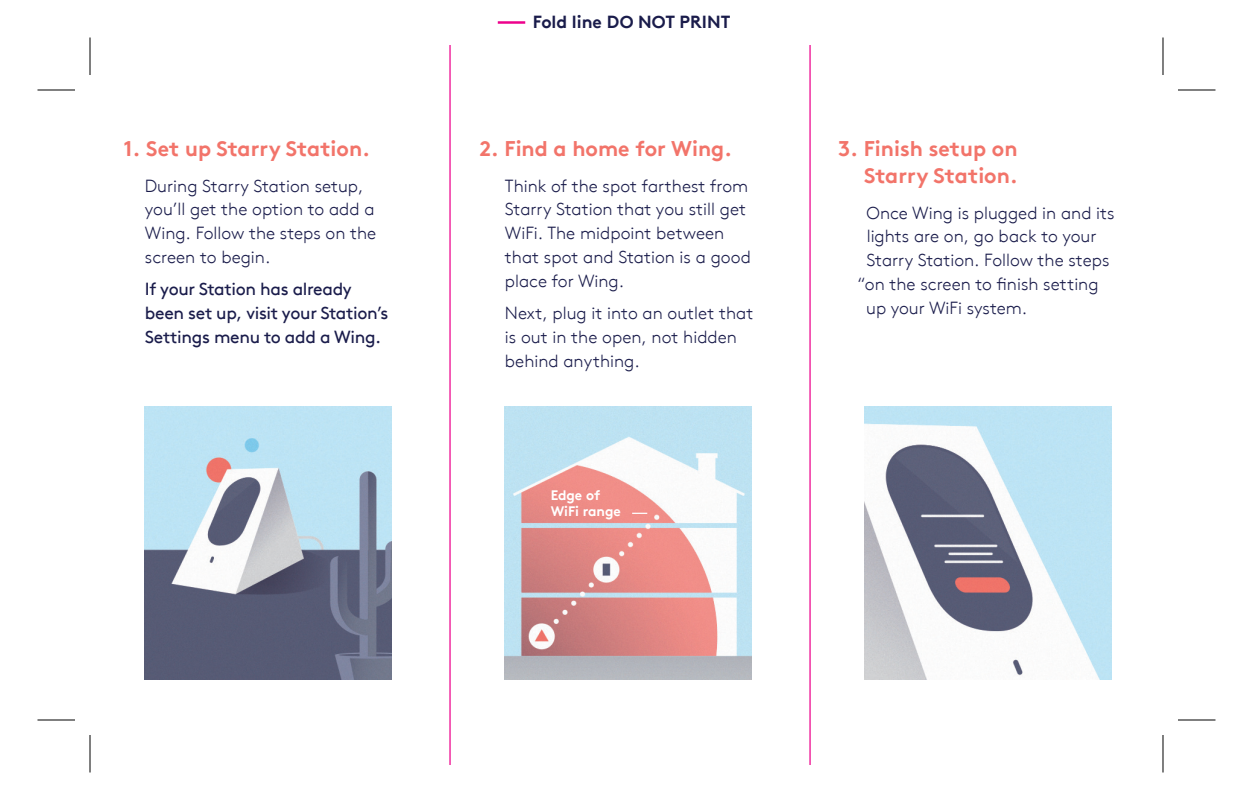
<style>
.page{position:relative;width:1253px;height:810px;background:#fff}
.page>*{position:absolute;margin:0;border:0;box-sizing:border-box;transform-origin:0 0}
.t1{font:700 21.25px/27px "Brown Pro TT";color:#f2746a;text-align:right}
.t2{font:300 17.5px/23.8px "Brown Pro TT";color:#1a1c4b}
.t3{font:17.5px/23.8px "Brown Pro TT";letter-spacing:-.02em;color:#1a1c4b}
.t4{font:700 17.5px "Brown Pro TT";color:#1a1c4b}
.t5{font:700 13.75px/16.5px "Brown Pro TT";color:#fff}
</style>
<div class="page">
<img style="left:505px;top:407px;width:246px;height:272px">
<svg style="left:632px;top:513px;width:15px;height:1px"></svg>
<img style="left:145px;top:407px;width:247px;height:272px">
<img style="left:865px;top:407px;width:246px;height:272px">
<hr style="left:449px;top:45px;width:2px;height:720px;background:#ed028c">
<hr style="left:809px;top:45px;width:2px;height:720px;background:#ed028c">
<hr style="left:498px;top:21px;width:27px;height:3px;background:#ed028c">
<svg style="left:38px;top:89px;width:37px;height:1px"></svg>
<svg style="left:1178px;top:89px;width:37px;height:1px"></svg>
<svg style="left:38px;top:719px;width:37px;height:1px"></svg>
<svg style="left:1178px;top:719px;width:37px;height:1px"></svg>
<svg style="left:89px;top:38px;width:1px;height:37px"></svg>
<svg style="left:89px;top:735px;width:1px;height:37px"></svg>
<hr style="left:38px;top:90px;width:37px;height:1px;background:#000">
<hr style="left:1178px;top:90px;width:37px;height:1px;background:#000">
<hr style="left:38px;top:720px;width:37px;height:1px;background:#000">
<hr style="left:1178px;top:720px;width:37px;height:1px;background:#000">
<hr style="left:90px;top:38px;width:1px;height:37px;background:#000">
<hr style="left:90px;top:735px;width:1px;height:37px;background:#000">
<hr style="left:1162px;top:38px;width:1px;height:37px;background:#000">
<hr style="left:1162px;top:735px;width:1px;height:37px;background:#000">
<p class="t1" style="left:123px;top:133px;width:248px">1. Set up Starry Station.</p>
<p class="t2" style="left:145px;top:173px;width:233px">During Starry Station setup, you’ll get the option to add a<br>Wing. Follow the steps on the screen to begin.</p>
<p class="t3" style="left:145px;top:276px;width:245px">If your Station has already been set up, visit your Station’s<br>Settings menu to add a Wing.</p>
<p class="t4" style="left:533px;top:8px;width:199px">Fold line DO NOT PRINT</p>
<p class="t1" style="left:479px;top:133px;width:254px">2. Find a home for Wing.</p>
<p class="t2" style="left:505px;top:173px;width:248px">Think of the spot farthest from<br>Starry Station that you still get<br>WiFi. The midpoint between that spot and Station is a good place for Wing.</p>
<p class="t2" style="left:505px;top:300px;width:250px">Next, plug it into an outlet that is out in the open, not hidden behind anything.</p>
<p class="t5" style="left:551px;top:485px;width:72px">Edge of<br>WiFi range</p>
<p class="t1" style="left:838px;top:133px;width:181px">3. Finish setup on<br>Starry Station.</p>
<p class="t2" style="left:867px;top:200px;width:250px">Once Wing is plugged in and its</p>
<p class="t2" style="left:867px;top:223px;width:231px">lights are on, go back to your</p>
<p class="t2" style="left:867px;top:247px;width:244px">Starry Station. Follow the steps</p>
<p class="t2" style="left:858px;top:271px;width:242px">“on the screen to finish setting</p>
<p class="t2" style="left:866px;top:295px;width:163px">up your WiFi system.</p>
</div>
